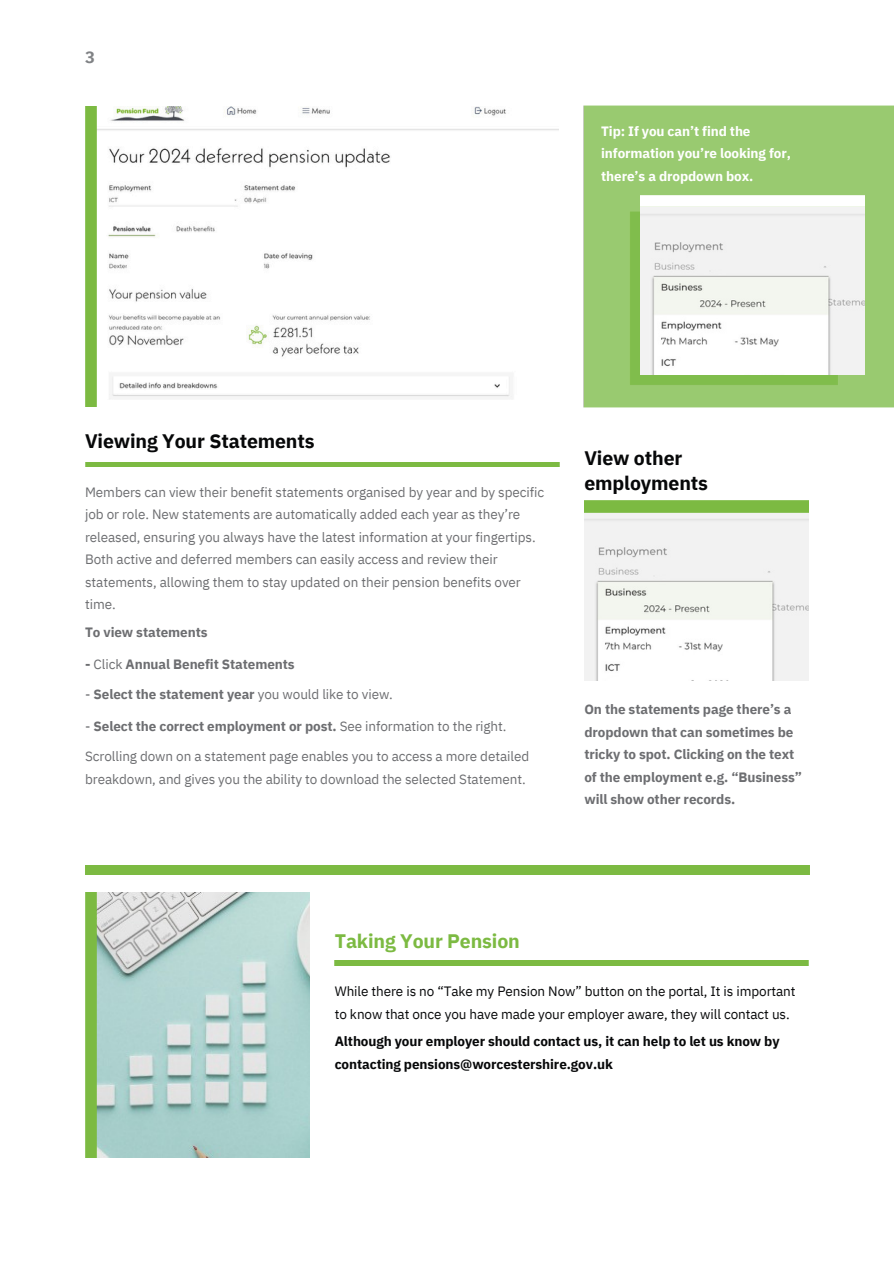
<style>
.page{position:relative;width:894px;height:1264px;background:#fff}
.page>*{position:absolute;margin:0;border:0;box-sizing:border-box;transform-origin:0 0}
.t1{font:700 19.5px/24.8px "IBM Plex Sans";letter-spacing:-.005em;color:#070809}
.t2{font:700 19.5px "IBM Plex Sans";letter-spacing:-.005em;color:#7cba42}
.t3{font:700 16.5px "IBM Plex Sans";color:#808285}
.t4{font:13.5px/22.5px "IBM Plex Sans";letter-spacing:-.005em;color:#6d6e71}
.t5{font:700 13.5px/22.5px "IBM Plex Sans";letter-spacing:-.005em;color:#6d6e71}
.t6{font:13.5px/22.5px "IBM Plex Sans";letter-spacing:-.005em;color:#070809}
.t7{font:700 13.5px/22.5px "IBM Plex Sans";letter-spacing:-.005em;color:#070809}
.t8{font:700 13.5px/22.5px "IBM Plex Sans";letter-spacing:-.005em;color:#fff}
.s1{font-weight:400}
</style>
<div class="page">
<img style="left:583px;top:105px;width:310px;height:303px">
<img style="left:85px;top:106px;width:473px;height:301px">
<div style="left:85px;top:865px;width:723px;height:9px;background:#7cba42"></div>
<hr style="left:85px;top:462px;width:474px;height:4px;background:#7cba42">
<img style="left:584px;top:501px;width:224px;height:179px">
<img style="left:85px;top:892px;width:224px;height:265px">
<img style="left:640px;top:195px;width:224px;height:180px">
<div style="left:334px;top:960px;width:474px;height:5px;background:#7cba42"></div>
<p class="t3" style="left:85px;top:46px;width:11px">3</p>
<p class="t8" style="left:601px;top:119px;width:191px">Tip: If you can’t find the information you’re looking for, there’s a dropdown box.</p>
<h1 class="t1" style="left:85px;top:428px;width:231px">Viewing Your Statements</h1>
<p class="t4" style="left:85px;top:480px;width:460px">Members can view their benefit statements organised by year and by specific job or role. New statements are automatically added each year as they’re released, ensuring you always have the latest information at your fingertips.<br>Both active and deferred members can easily access and review their statements, allowing them to stay updated on their pension benefits over time.</p>
<p class="t5" style="left:85px;top:621px;width:124px">To view statements</p>
<p class="t5" style="left:85px;top:652px;width:211px">- <span class="s1">Click</span> Annual Benefit Statements</p>
<p class="t5" style="left:85px;top:683px;width:309px"><span class="s1">-</span> Select the statement year <span class="s1">you would like to view.</span></p>
<p class="t5" style="left:85px;top:714px;width:423px"><span class="s1">-</span> Select the correct employment or post. <span class="s1">See information to the right.</span></p>
<p class="t4" style="left:85px;top:745px;width:445px">Scrolling down on a statement page enables you to access a more detailed breakdown, and gives you the ability to download the selected Statement.</p>
<h1 class="t1" style="left:584px;top:445px;width:125px">View other employments</h1>
<p class="t5" style="left:584px;top:697px;width:219px">On the statements page there’s a dropdown that can sometimes be tricky to spot. Clicking on the text of the employment e.g. “Business” will show other records.</p>
<h1 class="t2" style="left:334px;top:927px;width:186px">Taking Your Pension</h1>
<p class="t6" style="left:334px;top:979px;width:462px">While there is no “Take my Pension Now” button on the portal, It is important to know that once you have made your employer aware, they will contact us.</p>
<p class="t7" style="left:334px;top:1029px;width:446px">Although your employer should contact us, it can help to let us know by contacting pensions@worcestershire.gov.uk</p>
</div>
